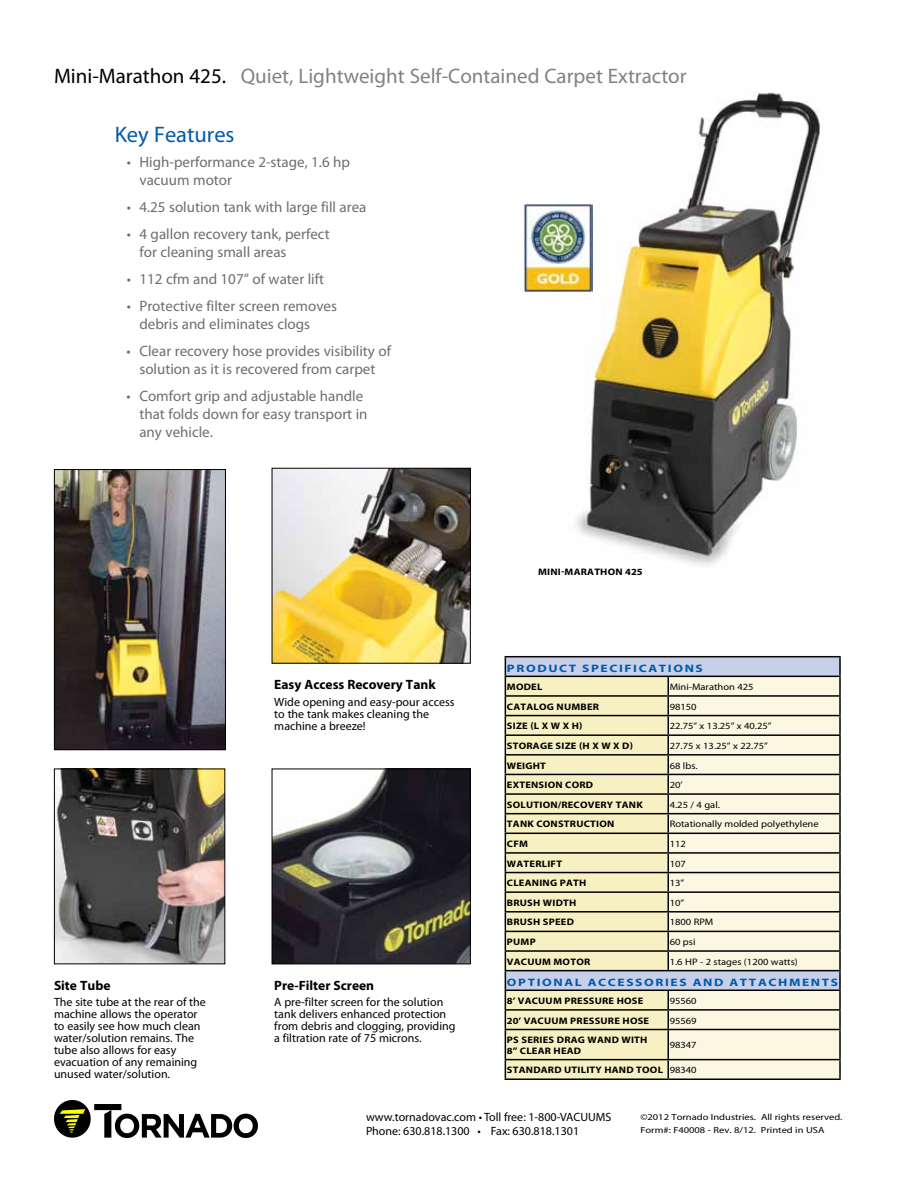
<style>
.page{position:relative;width:918px;height:1188px;background:#fff}
.page>*{position:absolute;margin:0;border:0;box-sizing:border-box;transform-origin:0 0}
.t1{font:22.5px "Myriad Pro";color:#005baa}
.t2{font:21px "Myriad Pro";color:#808285}
.t3{font:15px/18px "Myriad Pro";color:#6d6e71}
.t4{font:700 13.5px "Myriad Pro";color:#000}
.t5{font:12px/12px "Myriad Pro";color:#000}
.t6{font:700 10.8px "Myriad Pro";letter-spacing:.12em;color:#005baa;scale:1.25 1}
.t7{font:700 9.45px/10.5px "Myriad Pro";letter-spacing:.02em;color:#000;scale:1.11 1}
.t8{font:9.45px "Myriad Pro";color:#000;scale:1.11 1}
.t9{font:8.85px/13.5px "Myriad Pro";color:#000;scale:1.18 1}
.s1{color:#000}
.s2{font-weight:400}
</style>
<div class="page">
<img style="left:523px;top:92px;width:297px;height:474px">
<img style="left:56px;top:471px;width:168px;height:277px">
<div style="left:54px;top:469px;width:172px;height:281px;border:1px solid #000"></div>
<img style="left:274px;top:470px;width:195px;height:192px">
<div style="left:272px;top:468px;width:199px;height:196px;border:1px solid #000"></div>
<img style="left:274px;top:771px;width:195px;height:191px">
<div style="left:272px;top:769px;width:199px;height:195px;border:1px solid #000"></div>
<img style="left:56px;top:771px;width:167px;height:191px">
<div style="left:54px;top:769px;width:171px;height:195px;border:1px solid #000"></div>
<svg style="left:506px;top:657px;width:333px;height:19px;background:#bdc5de"></svg>
<svg style="left:506px;top:677px;width:162px;height:401px;background:#efeac1"></svg>
<svg style="left:668px;top:677px;width:171px;height:401px;background:#f4f1de"></svg>
<hr style="left:505px;top:656px;width:163px;height:1px;background:#000">
<hr style="left:668px;top:656px;width:173px;height:1px;background:#000">
<hr style="left:505px;top:676px;width:163px;height:1px;background:#000">
<hr style="left:668px;top:676px;width:173px;height:1px;background:#000">
<hr style="left:505px;top:695px;width:163px;height:2px;background:#000">
<hr style="left:668px;top:695px;width:173px;height:2px;background:#000">
<hr style="left:505px;top:715px;width:163px;height:1px;background:#000">
<hr style="left:668px;top:715px;width:173px;height:1px;background:#000">
<hr style="left:505px;top:734px;width:163px;height:2px;background:#000">
<hr style="left:668px;top:734px;width:173px;height:2px;background:#000">
<hr style="left:505px;top:754px;width:163px;height:2px;background:#000">
<hr style="left:668px;top:754px;width:173px;height:2px;background:#000">
<hr style="left:505px;top:774px;width:163px;height:1px;background:#000">
<hr style="left:668px;top:774px;width:173px;height:1px;background:#000">
<hr style="left:505px;top:793px;width:163px;height:2px;background:#000">
<hr style="left:668px;top:793px;width:173px;height:2px;background:#000">
<hr style="left:505px;top:813px;width:163px;height:1px;background:#000">
<hr style="left:668px;top:813px;width:173px;height:1px;background:#000">
<hr style="left:505px;top:833px;width:163px;height:1px;background:#000">
<hr style="left:668px;top:833px;width:173px;height:1px;background:#000">
<hr style="left:505px;top:852px;width:163px;height:2px;background:#000">
<hr style="left:668px;top:852px;width:173px;height:2px;background:#000">
<hr style="left:505px;top:872px;width:163px;height:1px;background:#000">
<hr style="left:668px;top:872px;width:173px;height:1px;background:#000">
<hr style="left:505px;top:891px;width:163px;height:2px;background:#000">
<hr style="left:668px;top:891px;width:173px;height:2px;background:#000">
<hr style="left:505px;top:911px;width:163px;height:2px;background:#000">
<hr style="left:668px;top:911px;width:173px;height:2px;background:#000">
<hr style="left:505px;top:931px;width:163px;height:1px;background:#000">
<hr style="left:668px;top:931px;width:173px;height:1px;background:#000">
<hr style="left:505px;top:950px;width:163px;height:2px;background:#000">
<hr style="left:668px;top:950px;width:173px;height:2px;background:#000">
<svg style="left:668px;top:677px;width:1px;height:293px"></svg>
<hr style="left:505px;top:970px;width:163px;height:1px;background:#000">
<hr style="left:668px;top:970px;width:173px;height:1px;background:#000">
<hr style="left:505px;top:990px;width:163px;height:1px;background:#000">
<hr style="left:668px;top:990px;width:173px;height:1px;background:#000">
<hr style="left:505px;top:1009px;width:163px;height:2px;background:#000">
<hr style="left:668px;top:1009px;width:173px;height:2px;background:#000">
<svg style="left:839px;top:657px;width:2px;height:372px"></svg>
<hr style="left:505px;top:1029px;width:163px;height:1px;background:#000">
<hr style="left:668px;top:1029px;width:173px;height:1px;background:#000">
<hr style="left:839px;top:1030px;width:2px;height:29px;background:#000">
<hr style="left:505px;top:1059px;width:163px;height:1px;background:#000">
<svg style="left:505px;top:657px;width:1px;height:421px"></svg>
<hr style="left:668px;top:1059px;width:173px;height:1px;background:#000">
<svg style="left:668px;top:991px;width:1px;height:87px"></svg>
<svg style="left:839px;top:1060px;width:2px;height:18px"></svg>
<hr style="left:505px;top:1078px;width:163px;height:2px;background:#000">
<hr style="left:668px;top:1078px;width:173px;height:2px;background:#000">
<div style="left:524px;top:201px;width:68px;height:93px;background:#fff"></div>
<img style="left:524px;top:203px;width:68px;height:90px">
<img style="left:55px;top:1101px;width:203px;height:37px">
<h2 class="t2" style="left:54px;top:63px;width:634px"><span class="s1">Mini-Marathon 425.</span> Quiet, Lightweight Self-Contained Carpet Extractor</h2>
<h1 class="t1" style="left:115px;top:120px;width:121px">Key Features</h1>
<p class="t3" style="left:139px;top:153px;width:212px;text-indent:-13px">• High-performance 2-stage, 1.6 hp vacuum motor</p>
<p class="t3" style="left:127px;top:198px;width:241px">• 4.25 solution tank with large fill area</p>
<p class="t3" style="left:139px;top:225px;width:192px;text-indent:-13px">• 4 gallon recovery tank, perfect for cleaning small areas</p>
<p class="t3" style="left:127px;top:270px;width:199px">• 112 cfm and 107” of water lift</p>
<p class="t3" style="left:139px;top:297px;width:199px;text-indent:-13px">• Protective filter screen removes debris and eliminates clogs</p>
<p class="t3" style="left:127px;top:342px;width:266px;text-align:center">• Clear recovery hose provides visibility of solution as it is recovered from carpet</p>
<p class="t3" style="left:139px;top:387px;width:230px;text-indent:-13px">• Comfort grip and adjustable handle that folds down for easy transport in any vehicle.</p>
<p class="t4" style="left:274px;top:676px;width:163px">EASY ACCESS RECOVERY TANK</p>
<p class="t5" style="left:274px;top:696px;width:182px">Wide opening and easy-pour access to the tank makes cleaning the machine a breeze!</p>
<p class="t4" style="left:54px;top:976px;width:58px">SITE TUBE</p>
<p class="t5" style="left:54px;top:996px;width:153px">The site tube at the rear of the machine allows the operator to easily see how much clean water/solution remains. The tube also allows for easy evacuation of any remaining unused water/solution.</p>
<p class="t4" style="left:274px;top:977px;width:101px">PRE-FILTER SCREEN</p>
<p class="t5" style="left:274px;top:996px;width:183px">A pre-filter screen for the solution tank delivers enhanced protection from debris and clogging, providing a filtration rate of 75 microns.</p>
<p class="t7" style="left:538px;top:566px;width:39px">MINI-MARAT</p>
<p class="t7" style="left:600px;top:566px;width:40px">HON 425</p>
<p class="t6" style="left:507px;top:661px;width:157px">PRODUCT SPECIFICATIONS</p>
<p class="t7" style="left:507px;top:681px;width:34px">MODEL</p>
<p class="t8" style="left:670px;top:681px;width:77px">Mini-Marathon 425</p>
<p class="t7" style="left:507px;top:701px;width:7px">CATA</p>
<p class="t7" style="left:534px;top:701px;width:55px">LOG NUMBER</p>
<p class="t8" style="left:670px;top:701px;width:26px">98150</p>
<p class="t7" style="left:507px;top:721px;width:70px">SIZE (L X W X H)</p>
<p class="t8" style="left:670px;top:720px;width:93px">22.75” x 13.25” x 40.25”</p>
<p class="t7" style="left:507px;top:740px;width:115px">STORAGE SIZE (H X W X D)</p>
<p class="t8" style="left:670px;top:740px;width:90px">27.75 x 13.25” x 22.75”</p>
<p class="t7" style="left:507px;top:760px;width:35px">WEIGHT</p>
<p class="t8" style="left:670px;top:760px;width:27px">68 lbs.</p>
<p class="t7" style="left:507px;top:779px;width:79px">EXTENSION CORD</p>
<p class="t8" style="left:670px;top:779px;width:13px">20’</p>
<p class="t7" style="left:507px;top:799px;width:124px">SOLUTION/RECOVERY TANK</p>
<p class="t8" style="left:670px;top:799px;width:47px">4.25 / 4 gal.</p>
<p class="t7" style="left:507px;top:819px;width:53px">TANK CONSTR</p>
<p class="t7" style="left:576px;top:819px;width:36px">UCTION</p>
<p class="t8" style="left:670px;top:818px;width:136px">Rotationally molded polyethylene</p>
<p class="t7" style="left:507px;top:838px;width:20px">CFM</p>
<p class="t8" style="left:670px;top:838px;width:16px">112</p>
<p class="t7" style="left:507px;top:858px;width:16px">WATER</p>
<p class="t7" style="left:542px;top:858px;width:14px">LIFT</p>
<p class="t8" style="left:670px;top:858px;width:16px">107</p>
<p class="t7" style="left:507px;top:878px;width:73px">CLEANING PATH</p>
<p class="t8" style="left:670px;top:877px;width:15px">13”</p>
<p class="t7" style="left:507px;top:897px;width:64px">BRUSH WIDTH</p>
<p class="t8" style="left:670px;top:897px;width:15px">10”</p>
<p class="t7" style="left:507px;top:917px;width:44px">BRUSH SPEE</p>
<p class="t7" style="left:567px;top:917px;width:8px">D</p>
<p class="t8" style="left:670px;top:917px;width:41px">1800 RPM</p>
<p class="t7" style="left:507px;top:936px;width:20px">PUMP</p>
<p class="t8" style="left:670px;top:936px;width:25px">60 psi</p>
<p class="t7" style="left:507px;top:956px;width:75px">VACUUM MOTOR</p>
<p class="t8" style="left:670px;top:956px;width:117px">1.6 HP - 2 stages (1200 watts)</p>
<p class="t6" style="left:507px;top:975px;width:9px">OPT</p>
<p class="t6" style="left:537px;top:975px;width:72px">IONAL ACCESS</p>
<p class="t6" style="left:644px;top:975px;width:28px">ORIES</p>
<p class="t6" style="left:693px;top:975px;width:46px">AND ATTA</p>
<p class="t6" style="left:768px;top:975px;width:50px">CHMENTS</p>
<p class="t7" style="left:507px;top:995px;width:59px">8’ VACUUM PRESS</p>
<p class="t7" style="left:595px;top:995px;width:40px">URE HOSE</p>
<p class="t8" style="left:670px;top:995px;width:26px">95560</p>
<p class="t7" style="left:507px;top:1015px;width:64px">20’ VACUUM PRESS</p>
<p class="t7" style="left:601px;top:1015px;width:40px">URE HOSE</p>
<p class="t8" style="left:670px;top:1015px;width:26px">95569</p>
<p class="t7" style="left:507px;top:1035px;width:128px">PS SERIES DRAG WAND WITH<br>8” CLEAR</p>
<p class="t8" style="left:670px;top:1039px;width:26px">98347</p>
<p class="t7" style="left:507px;top:1065px;width:172px">STANDARD UTILITY HAND TOOL <span class="s2">98340</span></p>
<p class="t7" style="left:554px;top:1045px;width:26px">HEAD</p>
<p class="t5" style="left:366px;top:1109px;width:247px;line-height:14.4px">www.tornadovac.com • Toll free: 1-800-VACUUMS<br>Phone: 630.818.1300 • Fax: 630.818.1301</p>
<p class="t9" style="left:640px;top:1110px;width:173px">©2012 Tornado Industries. All rights reserved.<br>Form#: F40008 - Rev. 8/12. Printed in USA</p>
</div>
